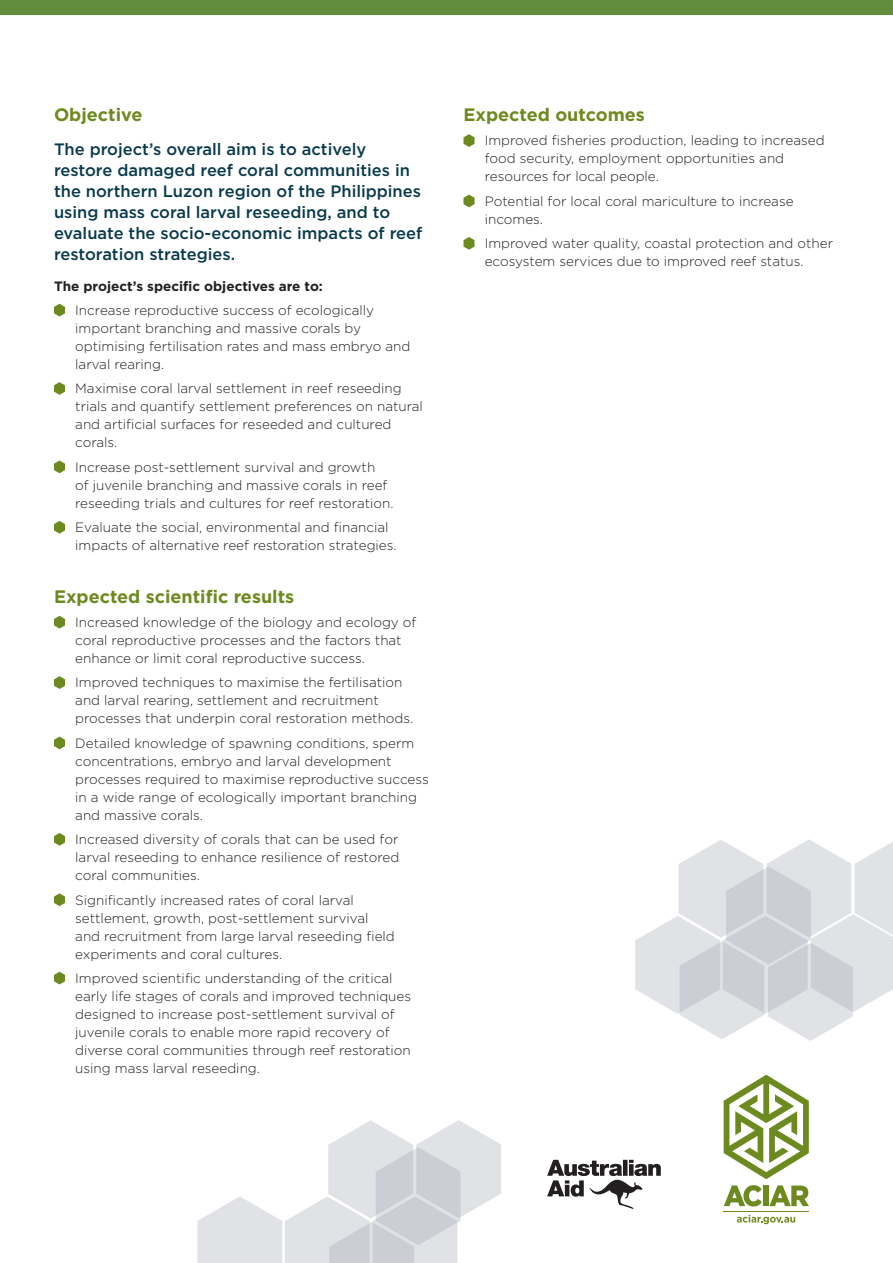
<style>
.page{position:relative;width:893px;height:1263px;background:#fff}
.page>*{position:absolute;margin:0;border:0;box-sizing:border-box;transform-origin:0 0}
.HB{font:700 18px "Gotham";color:#6c8a1f}
.dot_point{font:700 18px "Gotham";color:#6c8a1f}
.body{font:500 16.5px/21px "Gotham";color:#093a4b}
.dot_point-2{font:300 13.5px/18px "Gotham";color:#231f20}
.body-2{font:700 13.5px "Gotham";color:#231f20}
</style>
<div class="page">
<div style="left:0;top:0;width:893px;height:15px;background:#638d3d"></div>
<svg style="left:635px;top:839px;width:258px;height:202px"></svg>
<svg style="left:724px;top:1185px;width:38px;height:21px"></svg>
<div style="left:763px;top:1185px;width:5px;height:21px;background:#6c8a1f"></div>
<svg style="left:769px;top:1185px;width:40px;height:21px"></svg>
<svg style="left:737px;top:1215px;width:58px;height:9px"></svg>
<hr style="left:724px;top:1211px;width:85px;height:1px;background:#6c8a1f">
<svg style="left:724px;top:1075px;width:85px;height:104px"></svg>
<svg style="left:197px;top:1120px;width:304px;height:143px"></svg>
<svg style="left:547px;top:1160px;width:114px;height:49px"></svg>
<svg style="left:54px;top:304px;width:11px;height:12px"></svg>
<svg style="left:54px;top:382px;width:11px;height:13px"></svg>
<svg style="left:54px;top:460px;width:11px;height:13px"></svg>
<svg style="left:54px;top:521px;width:11px;height:13px"></svg>
<svg style="left:54px;top:616px;width:11px;height:12px"></svg>
<svg style="left:54px;top:676px;width:11px;height:13px"></svg>
<svg style="left:54px;top:736px;width:11px;height:13px"></svg>
<svg style="left:54px;top:833px;width:11px;height:13px"></svg>
<svg style="left:54px;top:893px;width:11px;height:13px"></svg>
<svg style="left:54px;top:972px;width:11px;height:12px"></svg>
<svg style="left:463px;top:134px;width:12px;height:13px"></svg>
<svg style="left:463px;top:195px;width:12px;height:12px"></svg>
<svg style="left:463px;top:237px;width:12px;height:13px"></svg>
<p class="HB" style="left:54px;top:104px;width:90px">Objective</p>
<p class="body" style="left:54px;top:138px;width:370px">The project’s overall aim is to actively restore damaged reef coral communities in the northern Luzon region of the Philippines using mass coral larval reseeding, and to evaluate the socio-economic impacts of reef restoration strategies.</p>
<p class="body-2" style="left:54px;top:278px;width:270px">The project’s specific objectives are to:</p>
<p class="dot_point-2" style="left:75px;top:301px;width:337px">Increase reproductive success of ecologically important branching and massive corals by optimising fertilisation rates and mass embryo and larval rearing.</p>
<p class="dot_point-2" style="left:75px;top:379px;width:349px">Maximise coral larval settlement in reef reseeding trials and quantify settlement preferences on natural and artificial surfaces for reseeded and cultured corals.</p>
<p class="dot_point-2" style="left:75px;top:458px;width:320px">Increase post-settlement survival and growth<br>of juvenile branching and massive corals in reef reseeding trials and cultures for reef restoration.</p>
<p class="dot_point-2" style="left:75px;top:518px;width:323px">Evaluate the social, environmental and financial impacts of alternative reef restoration strategies.</p>
<p class="HB" style="left:54px;top:586px;width:242px">Expected scientific results</p>
<p class="dot_point-2" style="left:75px;top:613px;width:343px">Increased knowledge of the biology and ecology of coral reproductive processes and the factors that enhance or limit coral reproductive success.</p>
<p class="dot_point-2" style="left:75px;top:673px;width:340px">Improved techniques to maximise the fertilisation and larval rearing, settlement and recruitment processes that underpin coral restoration methods.</p>
<p class="dot_point-2" style="left:75px;top:734px;width:355px">Detailed knowledge of spawning conditions, sperm concentrations, embryo and larval development processes required to maximise reproductive success in a wide range of ecologically important branching and massive corals.</p>
<p class="dot_point-2" style="left:75px;top:830px;width:326px;text-align:justify">Increased diversity of corals that can be used for larval reseeding to enhance resilience of restored coral communities.</p>
<p class="dot_point-2" style="left:75px;top:891px;width:321px">Significantly increased rates of coral larval settlement, growth, post-settlement survival and recruitment from large larval reseeding field experiments and coral cultures.</p>
<p class="dot_point-2" style="left:75px;top:969px;width:337px">Improved scientific understanding of the critical early life stages of corals and improved techniques designed to increase post-settlement survival of juvenile corals to enable more rapid recovery of diverse coral communities through reef restoration using mass larval reseeding.</p>
<p class="dot_point" style="left:463px;top:104px;width:183px">Expected outcomes</p>
<p class="dot_point-2" style="left:485px;top:131px;width:341px">Improved fisheries production, leading to increased food security, employment opportunities and resources for local people.</p>
<p class="dot_point-2" style="left:485px;top:192px;width:310px">Potential for local coral mariculture to increase incomes.</p>
<p class="dot_point-2" style="left:485px;top:234px;width:350px">Improved water quality, coastal protection and other ecosystem services due to improved reef status.</p>
</div>
